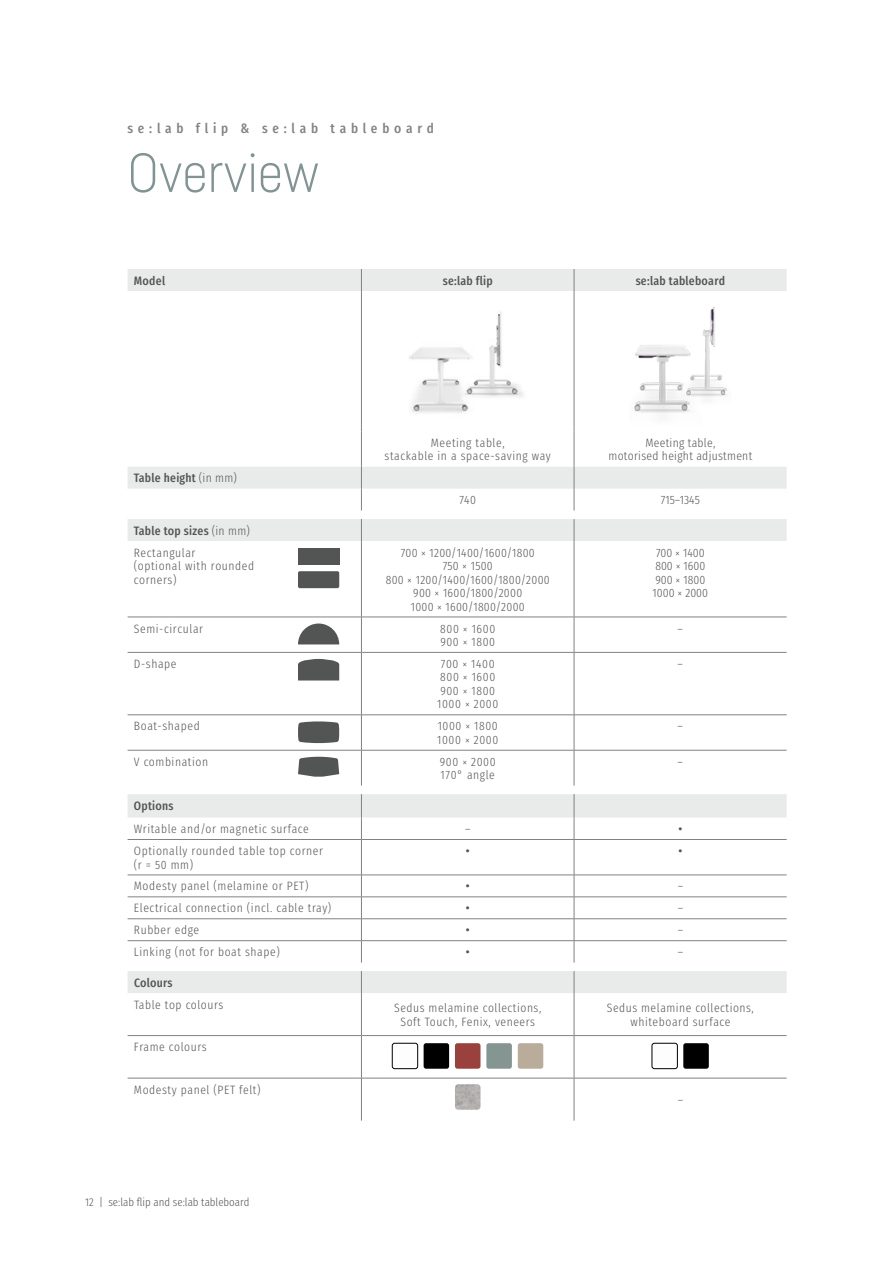
<style>
.page{position:relative;width:893px;height:1263px;background:#fff}
.page>*{position:absolute;margin:0;border:0;box-sizing:border-box;transform-origin:0 0}
.t1{font:300 54px "Sedus Sans";color:#829394}
.t2{font:700 13.5px "Sedus Text Condensed";letter-spacing:.35em;color:#818383}
.t3{font:300 12px/13.5px "Sedus Text Condensed";letter-spacing:.05em;color:#535454}
.t4{font:300 12px/13.5px "Sedus Text Condensed";letter-spacing:.025em;color:#535454;text-align:center}
.t5{font:700 12px "Sedus Text Condensed";letter-spacing:.02em;color:#535454}
.t6{font:300 12px/13.5px "Sedus Text Condensed";color:#535454}
.t7{font:300 11.25px "Sedus Text Condensed";color:#535454}
.s1{font-weight:300}
.s2{font-weight:700}
.s3{font-size:11.25px}
</style>
<div class="page">
<svg style="left:128px;top:269px;width:659px;height:724px"></svg>
<hr style="left:128px;top:875px;width:233px;height:1px;background:#818383">
<hr style="left:361px;top:875px;width:213px;height:1px;background:#818383">
<hr style="left:574px;top:875px;width:213px;height:1px;background:#818383">
<hr style="left:128px;top:896px;width:233px;height:1px;background:#818383">
<hr style="left:361px;top:896px;width:213px;height:1px;background:#818383">
<hr style="left:574px;top:896px;width:213px;height:1px;background:#818383">
<hr style="left:128px;top:918px;width:233px;height:1px;background:#818383">
<hr style="left:361px;top:918px;width:213px;height:1px;background:#818383">
<hr style="left:574px;top:918px;width:213px;height:1px;background:#818383">
<hr style="left:128px;top:940px;width:233px;height:1px;background:#818383">
<hr style="left:361px;top:940px;width:213px;height:1px;background:#818383">
<hr style="left:574px;top:940px;width:213px;height:1px;background:#818383">
<hr style="left:128px;top:1035px;width:233px;height:1px;background:#818383">
<hr style="left:361px;top:1035px;width:213px;height:1px;background:#818383">
<hr style="left:574px;top:1035px;width:213px;height:1px;background:#818383">
<hr style="left:128px;top:1078px;width:233px;height:1px;background:#818383">
<hr style="left:361px;top:1078px;width:213px;height:1px;background:#818383">
<hr style="left:574px;top:1078px;width:213px;height:1px;background:#818383">
<hr style="left:361px;top:840px;width:1px;height:35px;background:#818383">
<svg style="left:361px;top:875px;width:1px;height:88px"></svg>
<hr style="left:361px;top:993px;width:1px;height:42px;background:#818383">
<hr style="left:361px;top:1036px;width:1px;height:42px;background:#818383">
<hr style="left:361px;top:1078px;width:1px;height:42px;background:#818383">
<hr style="left:361px;top:431px;width:1px;height:36px;background:#818383">
<hr style="left:574px;top:431px;width:1px;height:36px;background:#818383">
<svg style="left:361px;top:467px;width:1px;height:44px"></svg>
<svg style="left:361px;top:519px;width:1px;height:22px"></svg>
<svg style="left:574px;top:519px;width:1px;height:22px"></svg>
<hr style="left:361px;top:541px;width:1px;height:76px;background:#818383">
<hr style="left:574px;top:541px;width:1px;height:76px;background:#818383">
<svg style="left:574px;top:467px;width:1px;height:44px"></svg>
<hr style="left:574px;top:840px;width:1px;height:35px;background:#818383">
<svg style="left:574px;top:875px;width:1px;height:88px"></svg>
<hr style="left:574px;top:993px;width:1px;height:42px;background:#818383">
<hr style="left:574px;top:1036px;width:1px;height:42px;background:#818383">
<hr style="left:574px;top:1078px;width:1px;height:42px;background:#818383">
<svg style="left:574px;top:269px;width:1px;height:22px"></svg>
<hr style="left:574px;top:291px;width:1px;height:140px;background:#818383">
<hr style="left:361px;top:617px;width:1px;height:35px;background:#818383">
<hr style="left:574px;top:617px;width:1px;height:35px;background:#818383">
<hr style="left:361px;top:653px;width:1px;height:61px;background:#818383">
<hr style="left:574px;top:653px;width:1px;height:61px;background:#818383">
<hr style="left:361px;top:715px;width:1px;height:35px;background:#818383">
<hr style="left:574px;top:715px;width:1px;height:35px;background:#818383">
<hr style="left:361px;top:750px;width:1px;height:36px;background:#818383">
<hr style="left:574px;top:750px;width:1px;height:36px;background:#818383">
<svg style="left:361px;top:794px;width:1px;height:45px"></svg>
<svg style="left:574px;top:794px;width:1px;height:45px"></svg>
<svg style="left:361px;top:971px;width:1px;height:22px"></svg>
<svg style="left:574px;top:971px;width:1px;height:22px"></svg>
<svg style="left:361px;top:269px;width:1px;height:22px"></svg>
<hr style="left:361px;top:291px;width:1px;height:140px;background:#818383">
<hr style="left:128px;top:750px;width:233px;height:1px;background:#818383">
<hr style="left:361px;top:750px;width:213px;height:1px;background:#818383">
<hr style="left:574px;top:750px;width:213px;height:1px;background:#818383">
<hr style="left:128px;top:617px;width:233px;height:1px;background:#818383">
<hr style="left:361px;top:617px;width:213px;height:1px;background:#818383">
<hr style="left:574px;top:617px;width:213px;height:1px;background:#818383">
<hr style="left:128px;top:652px;width:233px;height:1px;background:#818383">
<hr style="left:361px;top:652px;width:213px;height:1px;background:#818383">
<hr style="left:574px;top:652px;width:213px;height:1px;background:#818383">
<hr style="left:128px;top:714px;width:233px;height:1px;background:#818383">
<hr style="left:361px;top:714px;width:213px;height:1px;background:#818383">
<hr style="left:574px;top:714px;width:213px;height:1px;background:#818383">
<hr style="left:128px;top:839px;width:233px;height:1px;background:#818383">
<hr style="left:361px;top:839px;width:213px;height:1px;background:#818383">
<hr style="left:574px;top:839px;width:213px;height:1px;background:#818383">
<img style="left:518px;top:1043px;width:25px;height:26px">
<div style="left:392px;top:1043px;width:26px;height:26px;border:1px solid #000;border-radius:2px"></div>
<img style="left:455px;top:1043px;width:25px;height:26px">
<div style="left:424px;top:1043px;width:25px;height:26px;background:#000;border-radius:2px"></div>
<img style="left:486px;top:1043px;width:26px;height:26px">
<div style="left:652px;top:1043px;width:25px;height:26px;border:1px solid #000;border-radius:2px"></div>
<div style="left:683px;top:1043px;width:26px;height:26px;background:#000;border-radius:2px"></div>
<img style="left:455px;top:1084px;width:25px;height:26px">
<p class="t2" style="left:128px;top:116px;width:308px">se:lab flip &amp; se:lab tableboard</p>
<h1 class="t1" style="left:128px;top:140px;width:193px">Overview</h1>
<p class="t5" style="left:134px;top:269px;width:33px">Model</p>
<p class="t5" style="left:443px;top:269px;width:51px">se:lab flip</p>
<p class="t5" style="left:636px;top:269px;width:91px">se:lab tableboard</p>
<p class="t5" style="left:134px;top:467px;width:105px">Table height <span class="s1">(in mm)</span></p>
<p class="t3" style="left:134px;top:518px;width:117px;line-height:21.9px"><span class="s2">Table top sizes</span> (in mm)<br>Rectangular</p>
<p class="t3" style="left:134px;top:558px;width:122px">(optional with rounded corners)</p>
<p class="t3" style="left:385px;top:435px;width:168px;text-align:center">Meeting table,<br>stackable in a space-saving way</p>
<p class="t4" style="left:608px;top:435px;width:145px">Meeting table,<br>motorised height adjustment</p>
<p class="t3" style="left:459px;top:492px;width:18px">740</p>
<p class="t3" style="left:661px;top:492px;width:40px">715–1345</p>
<p class="t4" style="left:386px;top:544px;width:165px">700 <span class="s3">×</span> 1200/1400/1600/1800<br>750 <span class="s3">×</span> 1500<br>800 <span class="s3">×</span> 1200/1400/1600/1800/2000<br>900 <span class="s3">×</span> 1600/1800/2000<br>1000 <span class="s3">×</span> 1600/1800/2000</p>
<p class="t6" style="left:653px;top:544px;width:57px">700 <span class="s3">×</span> 1400<br>800 <span class="s3">×</span> 1600<br>900 <span class="s3">×</span> 1800<br>1000 <span class="s3">×</span> 2000</p>
<p class="t3" style="left:134px;top:620px;width:71px">Semi-circular</p>
<p class="t3" style="left:440px;top:620px;width:56px">800 <span class="s3">×</span> 1600<br>900 <span class="s3">×</span> 1800</p>
<p class="t3" style="left:134px;top:656px;width:44px">D-shape</p>
<p class="t3" style="left:437px;top:656px;width:62px;text-align:center">700 <span class="s3">×</span> 1400<br>800 <span class="s3">×</span> 1600<br>900 <span class="s3">×</span> 1800<br>1000 <span class="s3">×</span> 2000</p>
<p class="t3" style="left:678px;top:656px;width:7px">–</p>
<p class="t3" style="left:134px;top:718px;width:67px">Boat-shaped</p>
<p class="t3" style="left:437px;top:718px;width:62px">1000 <span class="s3">×</span> 1800<br>1000 <span class="s3">×</span> 2000</p>
<p class="t3" style="left:678px;top:718px;width:7px">–</p>
<p class="t3" style="left:134px;top:753px;width:76px">V combination</p>
<p class="t3" style="left:440px;top:753px;width:57px">900 <span class="s3">×</span> 2000<br>170° angle</p>
<p class="t3" style="left:678px;top:753px;width:7px">–</p>
<p class="t5" style="left:134px;top:794px;width:41px">Options</p>
<p class="t3" style="left:134px;top:821px;width:176px">Writable and/or magnetic surface</p>
<p class="t3" style="left:465px;top:821px;width:7px">–</p>
<p class="t5" style="left:678px;top:818px;width:5px">•</p>
<p class="t3" style="left:134px;top:843px;width:191px">Optionally rounded table top corner (r = 50 mm)</p>
<p class="t5" style="left:466px;top:840px;width:5px">•</p>
<p class="t5" style="left:678px;top:840px;width:5px">•</p>
<p class="t3" style="left:134px;top:878px;width:176px">Modesty panel (melamine or PET)</p>
<p class="t5" style="left:466px;top:875px;width:5px">•</p>
<p class="t3" style="left:678px;top:878px;width:7px">–</p>
<p class="t3" style="left:134px;top:900px;width:199px">Electrical connection (incl. cable tray)</p>
<p class="t5" style="left:466px;top:897px;width:5px">•</p>
<p class="t3" style="left:678px;top:900px;width:7px">–</p>
<p class="t3" style="left:134px;top:922px;width:67px">Rubber edge</p>
<p class="t5" style="left:466px;top:919px;width:5px">•</p>
<p class="t3" style="left:678px;top:922px;width:7px">–</p>
<p class="t3" style="left:134px;top:944px;width:147px">Linking (not for boat shape)</p>
<p class="t5" style="left:466px;top:941px;width:5px">•</p>
<p class="t3" style="left:678px;top:944px;width:7px">–</p>
<p class="t5" style="left:134px;top:971px;width:40px">Colours</p>
<p class="t3" style="left:134px;top:996px;width:91px">Table top colours</p>
<p class="t3" style="left:394px;top:1000px;width:148px;text-align:center">Sedus melamine collections,<br>Soft Touch, Fenix, veneers</p>
<p class="t3" style="left:607px;top:1000px;width:148px;text-align:center">Sedus melamine collections, whiteboard surface</p>
<p class="t3" style="left:134px;top:1039px;width:74px">Frame colours</p>
<p class="t3" style="left:134px;top:1081px;width:128px">Modesty panel (PET felt)</p>
<p class="t3" style="left:678px;top:1092px;width:7px">–</p>
<p class="t7" style="left:85px;top:1192px;width:166px">12 | se:lab flip and se:lab tableboard</p>
</div>
